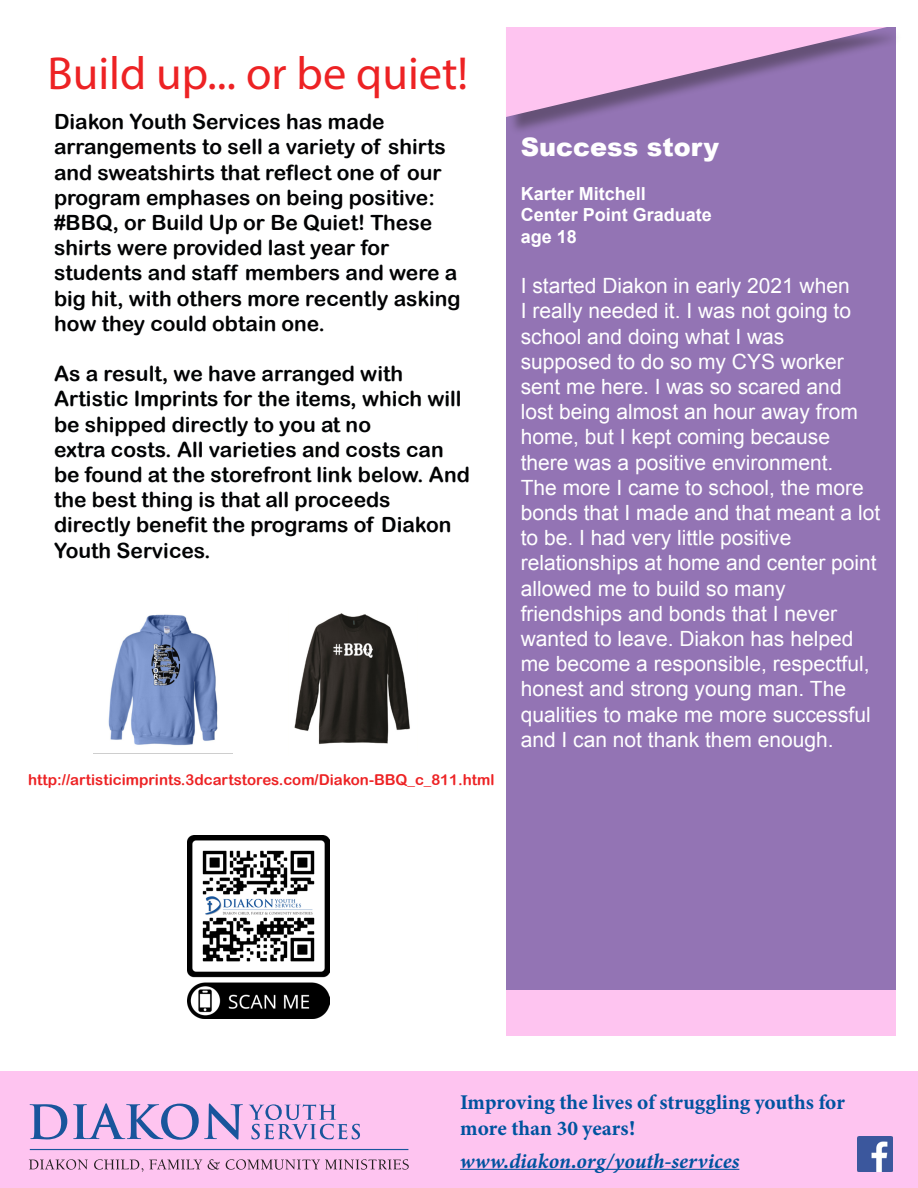
<style>
.page{position:relative;width:918px;height:1188px;background:#fff}
.page>*{position:absolute;margin:0;border:0;box-sizing:border-box;transform-origin:0 0}
.t1{font:46.5px "Myriad Variable Concept";color:#ed2224}
.t2{font:900 25.5px "Arial";color:#fff}
.t3{font:21px/25.2px "Arial";color:#fff}
.t4{font:21px/25.2px "Arial Rounded MT Bold";color:#020304}
.t5{font:21px "Minion Variable Concept";color:#00539f}
.t6{font:italic 21px "Minion Variable Concept";color:#00539f}
.t7{font:700 18px "Arial";color:#fff}
.t8{font:15px "Arial Rounded MT Bold";color:#ed2224}
</style>
<div class="page">
<div style="left:506px;top:27px;width:390px;height:996px;background:#9374b4"></div>
<div style="left:0;top:1072px;width:918px;height:116px;background:#fec4f0"></div>
<div style="left:508px;top:29px;width:395px;height:106px;background:#231f20;opacity:.41"></div>
<svg style="left:506px;top:27px;width:381px;height:90px"></svg>
<div style="left:506px;top:990px;width:390px;height:45px;background:#fec4f0"></div>
<img style="left:108px;top:614px;width:110px;height:132px">
<img style="left:294px;top:613px;width:116px;height:132px">
<img style="left:188px;top:835px;width:141px;height:184px">
<hr style="left:460px;top:1169px;width:279px;height:1px;background:#00539f">
<img style="left:857px;top:1137px;width:35px;height:35px">
<svg style="left:30px;top:1104px;width:37px;height:35px"></svg>
<svg style="left:73px;top:1103px;width:170px;height:37px"></svg>
<svg style="left:249px;top:1104px;width:111px;height:35px"></svg>
<hr style="left:30px;top:1149px;width:378px;height:1px;background:#19559c">
<svg style="left:29px;top:1159px;width:59px;height:11px"></svg>
<svg style="left:94px;top:1159px;width:49px;height:13px"></svg>
<svg style="left:149px;top:1159px;width:53px;height:10px"></svg>
<svg style="left:208px;top:1159px;width:12px;height:11px"></svg>
<svg style="left:226px;top:1159px;width:183px;height:11px"></svg>
<p class="t1" style="left:48px;top:46px;width:422px">Build up... or be quiet!</p>
<p class="t4" style="left:54px;top:109px;width:332px">Diakon Youth Services has made</p>
<p class="t4" style="left:54px;top:134px;width:394px">arrangements to sell a variety of shirts and sweatshirts that reflect one of our program emphases on being positive: #BBQ, or Build Up or Be Quiet! These shirts were provided last year for</p>
<p class="t4" style="left:54px;top:260px;width:408px">students and staff members and were a big hit, with others more recently asking how they could obtain one.</p>
<p class="t4" style="left:54px;top:361px;width:351px">As a result, we have arranged with</p>
<p class="t4" style="left:54px;top:386px;width:409px">Artistic Imprints for the items, which will be shipped directly to you at no</p>
<p class="t4" style="left:54px;top:437px;width:417px">extra costs. All varieties and costs can be found at the storefront link below. And the best thing is that all proceeds</p>
<p class="t4" style="left:54px;top:512px;width:399px">directly benefit the programs of Diakon<br>Youth Services.</p>
<p class="t8" style="left:28px;top:771px;width:468px">http://artisticimprints.3dcartstores.com/Diakon-BBQ_c_811.html</p>
<p class="t2" style="left:521px;top:129px;width:200px">Success story</p>
<p class="t7" style="left:521px;top:182px;width:127px">Karter Mitchell</p>
<p class="t7" style="left:521px;top:203px;width:193px">Center Point Graduate</p>
<p class="t7" style="left:521px;top:225px;width:58px">age 18</p>
<p class="t3" style="left:521px;top:274px;width:332px;text-align:justify">I started Diakon in early 2021 when I really needed it. I was not going to school and doing what I was</p>
<p class="t3" style="left:521px;top:349px;width:361px">supposed to do so my CYS worker sent me here. I was so scared and<br>lost being almost an hour away from home, but I kept coming because there was a positive environment.<br>The more I came to school, the more bonds that I made and that meant a lot to be. I had very little positive</p>
<p class="t3" style="left:521px;top:551px;width:358px">relationships at home and center point allowed me to build so many</p>
<p class="t3" style="left:521px;top:601px;width:352px">friendships and bonds that I never wanted to leave. Diakon has helped me become a responsible, respectful, honest and strong young man. The qualities to make me more successful and I can not thank them enough.</p>
<p class="t5" style="left:460px;top:1088px;width:386px">Improving the lives of struggling youths for</p>
<p class="t5" style="left:460px;top:1113px;width:176px">more than 30 years!</p>
<p class="t6" style="left:460px;top:1146px;width:281px">www.diakon.org/youth-services</p>
</div>
